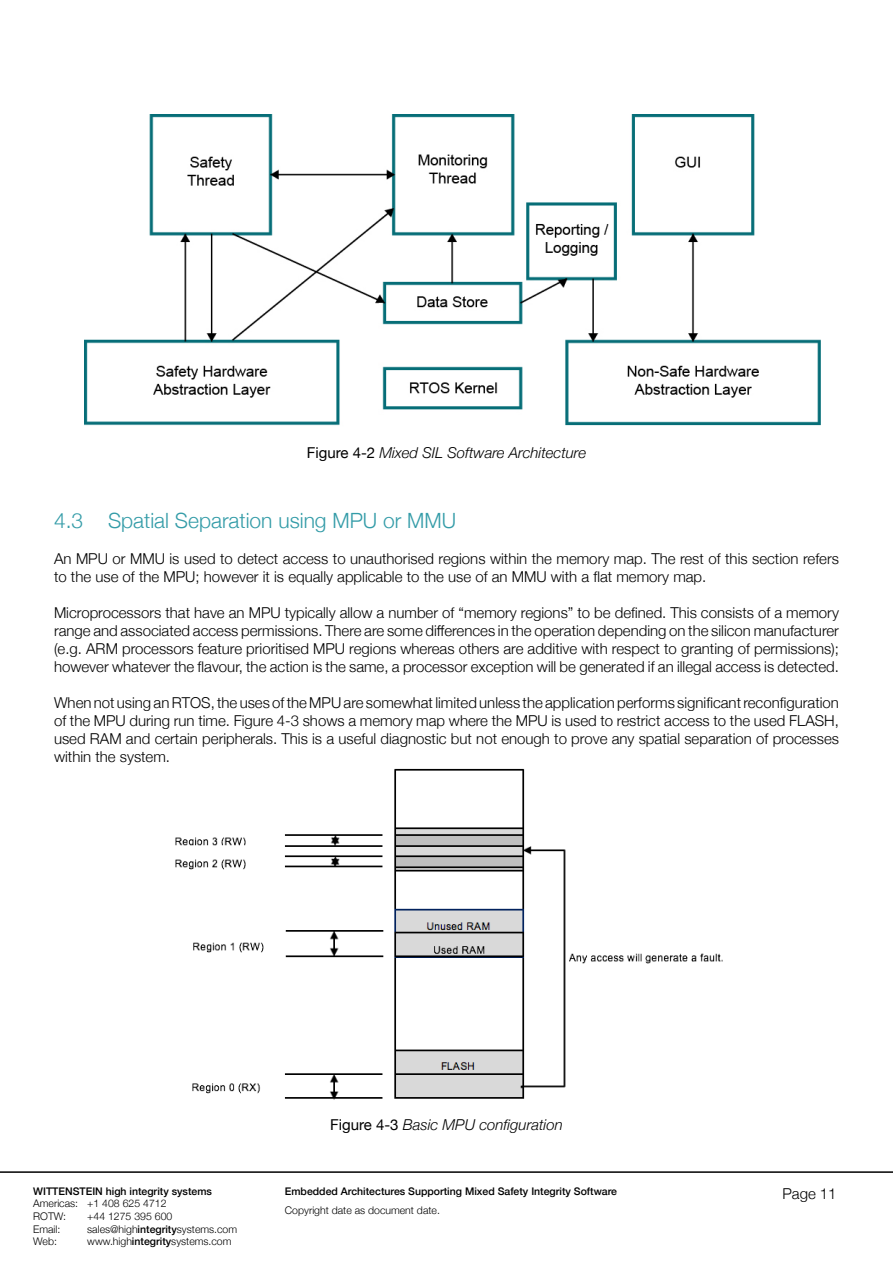
<style>
.page{position:relative;width:893px;height:1263px;background:#fff}
.page>*{position:absolute;margin:0;border:0;box-sizing:border-box;transform-origin:0 0}
.t1{font:300 21px "Helvetica Neue";color:#349ca8}
.t2{font:300 15px/18px "Helvetica Neue";color:#000;text-align:justify}
.t3{font:italic 300 15px "Helvetica Neue";color:#000}
.t4{font:300 10.5px/12.6px "Helvetica Neue";color:#000}
.t5{font:500 10.5px "Helvetica Neue";color:#000}
.s1{font-weight:400;font-style:normal}
.s2{font-weight:500}
</style>
<div class="page">
<hr style="left:0;top:1171px;width:893px;height:2px;background:#000">
<img style="left:175px;top:768px;width:548px;height:332px">
<img style="left:85px;top:115px;width:736px;height:311px">
<p class="t3" style="left:307px;top:441px;width:281px"><span class="s1">Figure 4-2</span> Mixed SIL Software Architecture</p>
<h1 class="t1" style="left:54px;top:503px;width:404px">4.3 Spatial Separation using MPU or MMU</h1>
<p class="t2" style="left:54px;top:548px;width:786px">An MPU or MMU is used to detect access to unauthorised regions within the memory map. The rest of this section refers to the use of the MPU; however it is equally applicable to the use of an MMU with a flat memory map.</p>
<p class="t2" style="left:54px;top:602px;width:786px">Microprocessors that have an MPU typically allow a number of “memory regions” to be defined. This consists of a memory range and associated access permissions. There are some differences in the operation depending on the silicon manufacturer (e.g. ARM processors feature prioritised MPU regions whereas others are additive with respect to granting of permissions); however whatever the flavour, the action is the same, a processor exception will be generated if an illegal access is detected.</p>
<p class="t2" style="left:54px;top:692px;width:787px">When not using an RTOS, the uses of the MPU are somewhat limited unless the application performs significant reconfiguration of the MPU during run time. Figure 4-3 shows a memory map where the MPU is used to restrict access to the used FLASH, used RAM and certain peripherals. This is a useful diagnostic but not enough to prove any spatial separation of processes within the system.</p>
<p class="t5" style="left:33px;top:1182px;width:180px">WITTENSTEIN high integrity systems</p>
<p class="t4" style="left:33px;top:1196px;width:135px">Americas: +1 408 625 4712<br>ROTW:</p>
<p class="t4" style="left:87px;top:1209px;width:87px">+44 1275 395 600</p>
<p class="t4" style="left:33px;top:1222px;width:29px">Email:</p>
<p class="t4" style="left:87px;top:1222px;width:151px">sales@high<span class="s2">integrity</span>systems.com</p>
<p class="t4" style="left:33px;top:1234px;width:25px">Web:</p>
<p class="t4" style="left:87px;top:1234px;width:146px">www.high<span class="s2">integrity</span>systems.com</p>
<p class="t3" style="left:330px;top:1112px;width:234px"><span class="s1">Figure 4-3</span> Basic MPU configuration</p>
<p class="t5" style="left:285px;top:1183px;width:334px">Embedded Architectures Supporting Mixed Safety Integrity Software</p>
<p class="t4" style="left:285px;top:1203px;width:157px">Copyright date as document date.</p>
<p class="t2" style="left:782px;top:1183px;width:56px">Page 11</p>
</div>
